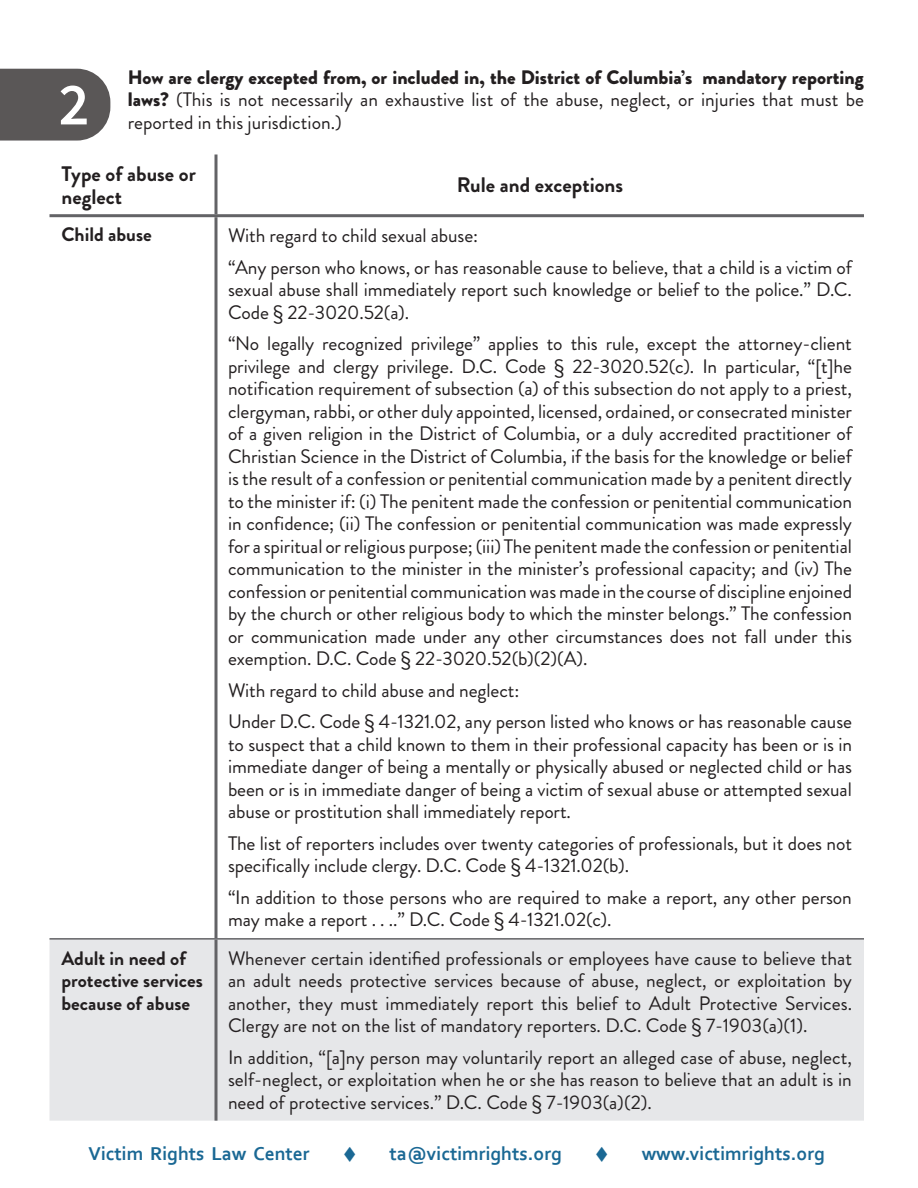
<style>
.page{position:relative;width:918px;height:1188px;background:#fff}
.page>*{position:absolute;margin:0;border:0;box-sizing:border-box;transform-origin:0 0}
.t1{font:600 60px "Source Sans Pro";color:#fff}
.figure_box{font:700 21px/22.5px "Brandon Grotesque";color:#231f20}
.Table_Subtitle{font:700 21px "Brandon Grotesque";color:#231f20}
.Check_mark{font:19.5px/22.5px "Brandon Grotesque";letter-spacing:-.005em;color:#231f20;text-align:justify}
.figure_box-2{font:19.5px/22.5px "Brandon Grotesque";color:#231f20;text-align:justify}
.Answer{font:19.5px/22.5px "Brandon Grotesque";color:#231f20;text-align:justify}
.VRLC_Footer{font:700 19.5px "Corbel";color:#1a6894}
.Table_Subtitle-2{font:700 19.5px/22.5px "Brandon Grotesque";color:#231f20}
.VRLC_Footer-2{font:19.5px "Cambria";color:#1a6894}
.s1{font-weight:900}
</style>
<div class="page">
<svg style="left:0;top:69px;width:110px;height:72px;background:#646161"></svg>
<div style="left:50px;top:940px;width:814px;height:181px;background:#e6e7e9"></div>
<svg style="left:214px;top:154px;width:4px;height:60px"></svg>
<hr style="left:50px;top:214px;width:166px;height:3px;background:#636366">
<hr style="left:216px;top:214px;width:648px;height:3px;background:#636366">
<svg style="left:214px;top:217px;width:4px;height:721px;background:#89898c"></svg>
<svg style="left:214px;top:940px;width:4px;height:181px"></svg>
<hr style="left:50px;top:938px;width:166px;height:2px;background:#636366">
<hr style="left:216px;top:938px;width:648px;height:2px;background:#636366">
<p class="Answer" style="left:128px;top:66px;width:738px"><span class="s1">How are clergy excepted from, or included in, the District of Columbia’s mandatory reporting laws?</span> (This is not necessarily an exhaustive list of the abuse, neglect, or injuries that must be reported in this jurisdiction.)</p>
<p class="figure_box" style="left:62px;top:163px;width:136px">Type of abuse or neglect</p>
<p class="Table_Subtitle" style="left:457px;top:171px;width:168px">Rule and exceptions</p>
<p class="Table_Subtitle-2" style="left:62px;top:224px;width:92px">Child abuse</p>
<p class="Check_mark" style="left:228px;top:224px;width:252px">With regard to child sexual abuse:</p>
<p class="Check_mark" style="left:228px;top:256px;width:626px">“Any person who knows, or has reasonable cause to believe, that a child is a victim of sexual abuse shall immediately report such knowledge or belief to the police.” D.C.<br>Code § 22-3020.52(a).</p>
<p class="Check_mark" style="left:228px;top:332px;width:626px">“No legally recognized privilege” applies to this rule, except the attorney-client privilege and clergy privilege. D.C. Code § 22-3020.52(c). In particular, “[t]he notification requirement of subsection (a) of this subsection do not apply to a priest, clergyman, rabbi, or other duly appointed, licensed, ordained, or consecrated minister of a given religion in the District of Columbia, or a duly accredited practitioner of Christian Science in the District of Columbia, if the basis for the knowledge or belief is the result of a confession or penitential communication made by a penitent directly to the minister if: (i) The penitent made the confession or penitential communication in confidence; (ii) The confession or penitential communication was made expressly for a spiritual or religious purpose; (iii) The penitent made the confession or penitential communication to the minister in the minister’s professional capacity; and (iv) The confession or penitential communication was made in the course of discipline enjoined by the church or other religious body to which the minster belongs.” The confession or communication made under any other circumstances does not fall under this exemption. D.C. Code § 22-3020.52(b)(2)(A).</p>
<p class="Check_mark" style="left:228px;top:679px;width:293px">With regard to child abuse and neglect:</p>
<p class="Check_mark" style="left:228px;top:710px;width:626px">Under D.C. Code § 4-1321.02, any person listed who knows or has reasonable cause to suspect that a child known to them in their professional capacity has been or is in immediate danger of being a mentally or physically abused or neglected child or has been or is in immediate danger of being a victim of sexual abuse or attempted sexual abuse or prostitution shall immediately report.</p>
<p class="Check_mark" style="left:228px;top:832px;width:626px">The list of reporters includes over twenty categories of professionals, but it does not specifically include clergy. D.C. Code § 4-1321.02(b).</p>
<p class="Check_mark" style="left:228px;top:886px;width:625px">“In addition to those persons who are required to make a report, any other person may make a report . . ..” D.C. Code § 4-1321.02(c).</p>
<p class="Table_Subtitle-2" style="left:62px;top:947px;width:143px">Adult in need of protective services because of abuse</p>
<p class="figure_box-2" style="left:228px;top:947px;width:626px">Whenever certain identified professionals or employees have cause to believe that an adult needs protective services because of abuse, neglect, or exploitation by another, they must immediately report this belief to Adult Protective Services.<br>Clergy are not on the list of mandatory reporters. D.C. Code § 7-1903(a)(1).</p>
<p class="figure_box-2" style="left:228px;top:1046px;width:626px">In addition, “[a]ny person may voluntarily report an alleged case of abuse, neglect, self-neglect, or exploitation when he or she has reason to believe that an adult is in need of protective services.” D.C. Code § 7-1903(a)(2).</p>
<p class="VRLC_Footer" style="left:89px;top:1142px;width:223px">Victim Rights Law Center</p>
<p class="VRLC_Footer-2" style="left:343px;top:1142px;width:15px">♦</p>
<p class="VRLC_Footer" style="left:390px;top:1142px;width:174px">ta@victimrights.org</p>
<p class="VRLC_Footer-2" style="left:595px;top:1142px;width:15px">♦</p>
<p class="VRLC_Footer" style="left:642px;top:1142px;width:185px">www.victimrights.org</p>
<p class="t1" style="left:59px;top:65px;width:32px">2</p>
</div>
